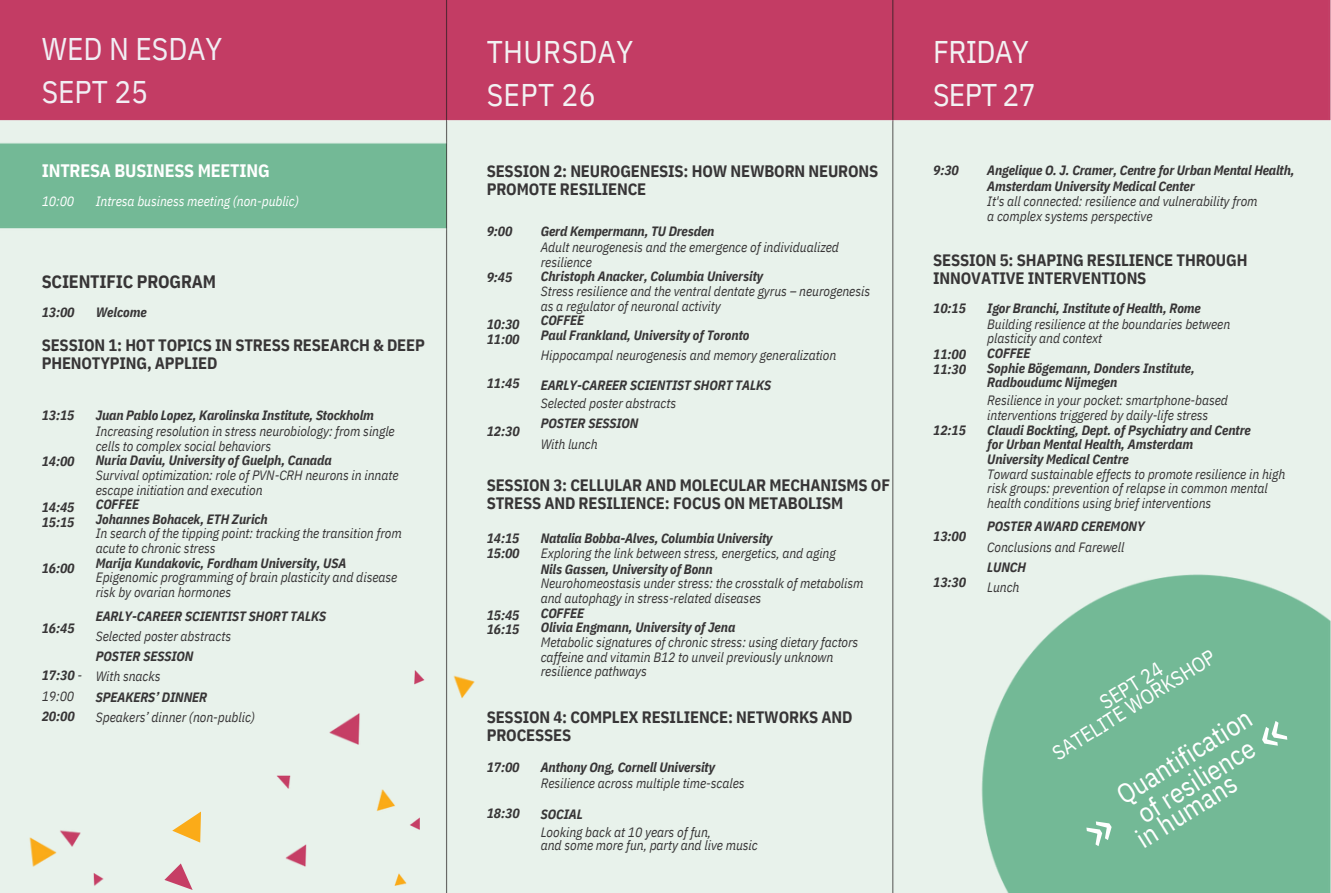
<style>
.page{position:relative;width:1331px;height:893px;background:#fff}
.page>*{position:absolute;margin:0;border:0;box-sizing:border-box;transform-origin:0 0}
.t1{font:31.35px/42.8px "IBM Plex Sans Cond";color:#f1eef4}
.t2{font:31.35px/42.8px "IBM Plex Sans Cond";letter-spacing:.015em;color:#f2f2f3}
.t3{font:31.35px/42.8px "IBM Plex Sans Cond";letter-spacing:-.02em;color:#f2f2f3}
.t4{font:27px/27px "IBM Plex Sans Cond";color:#fff}
.t5{font:20.55px "IBM Plex Sans Cond";color:#fff}
.t6{font:700 18px "IBM Plex Sans Cond";letter-spacing:-.01em;color:#fff}
.t7{font:700 18px "IBM Plex Sans Cond";letter-spacing:-.01em;color:#373536}
.t8{font:700 16.5px/18px "IBM Plex Sans Cond";letter-spacing:-.01em;color:#373536}
.t9{font:italic 13.5px/14.7px "IBM Plex Sans Cond";letter-spacing:-.005em;color:#373536}
.t10{font:italic 700 13.5px/14.7px "IBM Plex Sans Cond";letter-spacing:-.01em;color:#373536}
.t11{font:italic 13.5px "IBM Plex Sans Cond";letter-spacing:-.005em;color:#fff}
.s1{font-weight:700}
.s2{font-weight:400}
</style>
<div class="page">
<img style="left:0;top:0;width:1331px;height:892px">
<svg style="left:1085px;top:815px;width:32px;height:32px"></svg>
<svg style="left:1257px;top:719px;width:31px;height:31px"></svg>
<h5 class="t1" style="left:42px;top:27px;width:182px">WED N ESDAY<br>SEPT 25</h5>
<h5 class="t2" style="left:487px;top:30px;width:148px">THURSDAY<br>SEPT 26</h5>
<h5 class="t3" style="left:933px;top:30px;width:104px">FRIDAY<br>SEPT 27</h5>
<h5 class="t6" style="left:42px;top:158px;width:229px">INTRESA BUSINESS MEETING</h5>
<h5 class="t11" style="left:42px;top:192px;width:34px">10:00</h5>
<p class="t11" style="left:96px;top:192px;width:205px">Intresa business meeting (non-public)</p>
<h5 class="t7" style="left:42px;top:269px;width:176px">SCIENTIFIC PROGRAM</h5>
<p class="t10" style="left:96px;top:304px;width:52px">Welcome</p>
<h5 class="t10" style="left:42px;top:304px;width:34px">13:00</h5>
<p class="t8" style="left:42px;top:335px;width:385px">SESSION 1: HOT TOPICS IN STRESS RESEARCH &amp; DEEP<br>PHENOTYPING, APPLIED</p>
<h5 class="t10" style="left:42px;top:407px;width:34px">13:15</h5>
<p class="t10" style="left:42px;top:453px;width:34px">14:00</p>
<p class="t10" style="left:96px;top:407px;width:280px">Juan Pablo Lopez, Karolinska Institute, Stockholm</p>
<p class="t9" style="left:96px;top:423px;width:308px">Increasing resolution in stress neurobiology: from single cells to complex social behaviors<br><span class="s1">Nuria Daviu, University of Guelph, Canada<br></span>Survival optimization: role of PVN-CRH neurons in innate escape initiation and execution<br><span class="s1">COFFEE<br>Johannes Bohacek, ETH Zurich<br></span>In search of the tipping point: tracking the transition from acute to chronic stress<br><span class="s1">Marija Kundakovic, Fordham University, USA </span>Epigenomic programming of brain plasticity and disease risk by ovarian hormones</p>
<p class="t10" style="left:96px;top:608px;width:232px">EARLY-CAREER SCIENTIST SHORT TALKS</p>
<p class="t9" style="left:96px;top:628px;width:137px">Selected poster abstracts</p>
<p class="t10" style="left:96px;top:648px;width:99px">POSTER SESSION</p>
<p class="t9" style="left:96px;top:668px;width:66px">With snacks</p>
<p class="t10" style="left:96px;top:689px;width:113px">SPEAKERS’ DINNER</p>
<p class="t9" style="left:96px;top:709px;width:161px">Speakers’ dinner (non-public)</p>
<p class="t10" style="left:42px;top:499px;width:34px">14:45<br>15:15</p>
<p class="t10" style="left:42px;top:560px;width:34px">16:00</p>
<p class="t10" style="left:42px;top:620px;width:34px">16:45</p>
<h5 class="t10" style="left:42px;top:667px;width:42px">17:30 <span class="s2">-</span></h5>
<p class="t9" style="left:42px;top:688px;width:34px">19:00</p>
<p class="t10" style="left:42px;top:708px;width:34px">20:00</p>
<p class="t8" style="left:487px;top:161px;width:393px">SESSION 2: NEUROGENESIS: HOW NEWBORN NEURONS<br>PROMOTE RESILIENCE</p>
<h4 class="t10" style="left:487px;top:223px;width:27px">9:00</h4>
<h5 class="t10" style="left:487px;top:269px;width:27px">9:45</h5>
<h5 class="t10" style="left:487px;top:316px;width:34px">10:30</h5>
<h5 class="t10" style="left:487px;top:331px;width:34px">11:00</h5>
<p class="t10" style="left:487px;top:375px;width:34px">11:45</p>
<p class="t10" style="left:487px;top:423px;width:34px">12:30</p>
<p class="t10" style="left:541px;top:223px;width:175px">Gerd Kempermann, TU Dresden</p>
<h5 class="t9" style="left:541px;top:240px;width:331px">Adult neurogenesis and the emergence of individualized resilience<br><span class="s1">Christoph Anacker, Columbia University<br></span>Stress resilience and the ventral dentate gyrus – neurogenesis as a regulator of neuronal activity<br><span class="s1">COFFEE<br>Paul Frankland, University of Toronto</span></h5>
<h5 class="t9" style="left:541px;top:347px;width:297px">Hippocampal neurogenesis and memory generalization</h5>
<h5 class="t10" style="left:541px;top:377px;width:232px">EARLY-CAREER SCIENTIST SHORT TALKS</h5>
<h5 class="t9" style="left:541px;top:395px;width:137px">Selected poster abstracts</h5>
<h5 class="t10" style="left:541px;top:415px;width:99px">POSTER SESSION</h5>
<p class="t9" style="left:541px;top:436px;width:58px">With lunch</p>
<p class="t8" style="left:487px;top:476px;width:405px">SESSION 3: CELLULAR AND MOLECULAR MECHANISMS OF<br>STRESS AND RESILIENCE: FOCUS ON METABOLISM</p>
<p class="t10" style="left:487px;top:530px;width:34px">14:15<br>15:00</p>
<p class="t10" style="left:487px;top:607px;width:34px">15:45<br>16:15</p>
<h5 class="t10" style="left:541px;top:530px;width:233px">Natalia Bobba-Alves, Columbia University</h5>
<h5 class="t10" style="left:541px;top:561px;width:173px">Nils Gassen, University of Bonn</h5>
<h5 class="t9" style="left:541px;top:546px;width:296px">Exploring the link between stress, energetics, and aging</h5>
<h5 class="t9" style="left:541px;top:575px;width:324px">Neurohomeostasis under stress: the crosstalk of metabolism and autophagy in stress-related diseases<br><span class="s1">COFFEE<br>Olivia Engmann, University of Jena<br></span>Metabolic signatures of chronic stress: using dietary factors caffeine and vitamin B12 to unveil previously unknown resilience pathways</h5>
<p class="t8" style="left:487px;top:707px;width:367px">SESSION 4: COMPLEX RESILIENCE: NETWORKS AND<br>PROCESSES</p>
<p class="t10" style="left:487px;top:759px;width:34px">17:00</p>
<p class="t10" style="left:487px;top:805px;width:34px">18:30</p>
<h5 class="t10" style="left:541px;top:759px;width:176px">Anthony Ong, Cornell University</h5>
<p class="t9" style="left:541px;top:775px;width:205px">Resilience across multiple time-scales</p>
<p class="t10" style="left:541px;top:806px;width:44px">SOCIAL</p>
<h4 class="t9" style="left:541px;top:824px;width:172px">Looking back at 10 years of fun,</h4>
<h5 class="t9" style="left:541px;top:837px;width:218px">and some more fun, party and live music</h5>
<p class="t10" style="left:933px;top:162px;width:27px">9:30</p>
<h5 class="t10" style="left:987px;top:163px;width:309px">Angelique O. J. Cramer, Centre for Urban Mental Health,</h5>
<p class="t10" style="left:987px;top:178px;width:209px">Amsterdam University Medical Center</p>
<h5 class="t9" style="left:987px;top:194px;width:272px">It's all connected: resilience and vulnerability from a complex systems perspective</h5>
<p class="t8" style="left:933px;top:251px;width:316px">SESSION 5: SHAPING RESILIENCE THROUGH<br>INNOVATIVE INTERVENTIONS</p>
<h4 class="t10" style="left:933px;top:300px;width:34px">10:15</h4>
<h5 class="t10" style="left:933px;top:346px;width:34px">11:00<br>11:30</h5>
<h5 class="t10" style="left:933px;top:422px;width:34px">12:15</h5>
<h5 class="t10" style="left:933px;top:528px;width:34px">13:00</h5>
<h5 class="t10" style="left:933px;top:574px;width:34px">13:30</h5>
<h5 class="t10" style="left:987px;top:300px;width:215px">Igor Branchi, Institute of Health, Rome</h5>
<h4 class="t9" style="left:987px;top:316px;width:245px">Building resilience at the boundaries between plasticity and context<br><span class="s1">COFFEE<br>Sophie Bögemann, Donders Institute,<br>Radboudumc Nijmegen</span></h4>
<p class="t9" style="left:987px;top:392px;width:300px">Resilience in your pocket: smartphone-based interventions triggered by daily-life stress<br><span class="s1">Claudi Bockting, Dept. of Psychiatry and Centre<br>for Urban Mental Health, Amsterdam<br>University Medical Centre<br></span>Toward sustainable effects to promote resilience in high risk groups: prevention of relapse in common mental health conditions using brief interventions</p>
<p class="t10" style="left:987px;top:518px;width:159px">POSTER AWARD CEREMONY</p>
<p class="t9" style="left:987px;top:539px;width:139px">Conclusions and Farewell</p>
<p class="t10" style="left:987px;top:559px;width:40px">LUNCH</p>
<p class="t9" style="left:987px;top:579px;width:34px">Lunch</p>
<h3 class="t5" style="left:1047px;top:742px;width:189px;rotate:-32deg">SATELITE WORKSHOP</h3>
<p class="t5" style="left:1094px;top:691px;width:71px;rotate:-32deg">SEPT 24</p>
<h3 class="t4" style="left:1112px;top:785px;width:155px;rotate:-32deg">Quantification of resilience</h3>
<p class="t4" style="left:1131px;top:828px;width:115px;rotate:-32deg">in humans</p>
</div>
